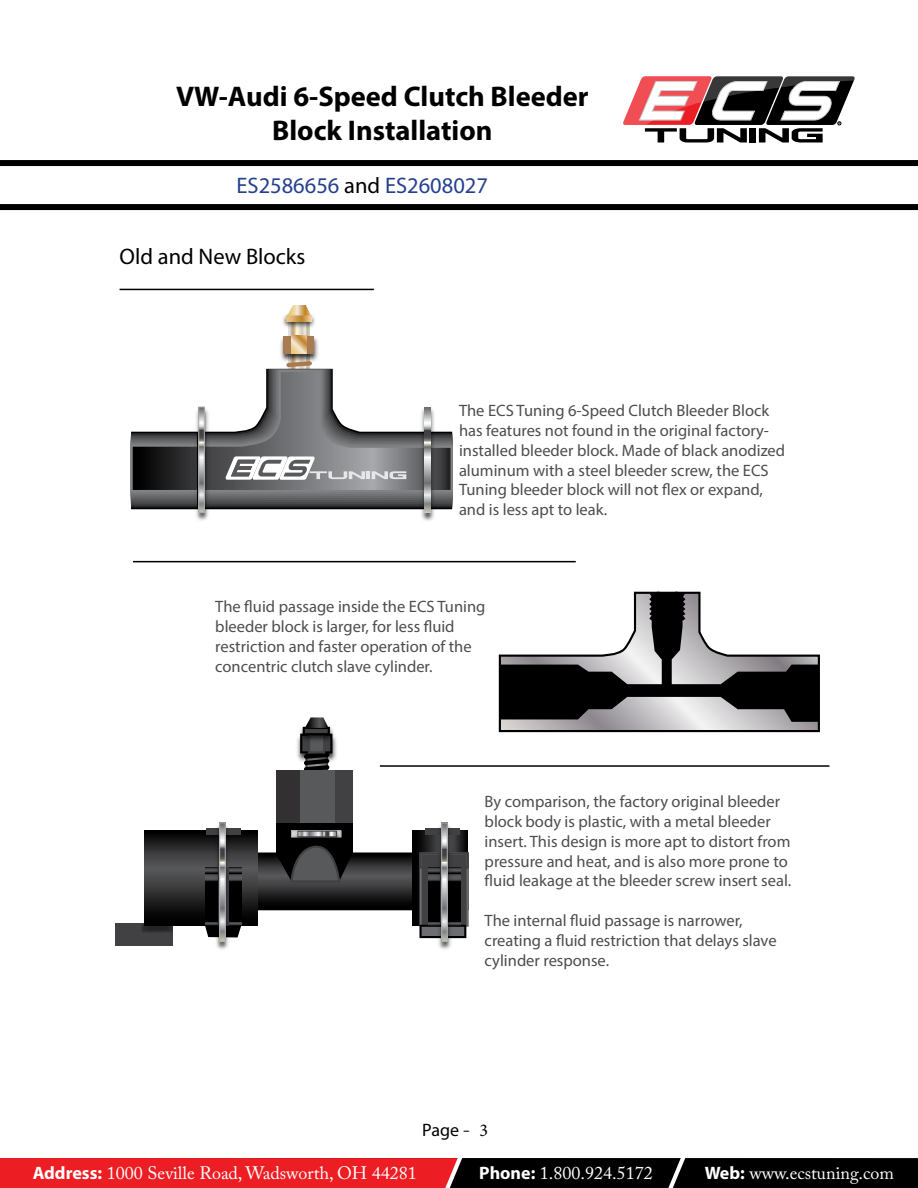
<style>
.page{position:relative;width:918px;height:1188px;background:#fff}
.page>*{position:absolute;margin:0;border:0;box-sizing:border-box;transform-origin:0 0}
.t1{font:700 28.5px/34.2px "Myriad Pro";color:#000;text-align:center}
.t2{font:22.5px "Myriad Pro";color:#25408f}
.t3{font:22.5px "Myriad Pro";color:#000}
.t4{font:18px "Adobe Caslon Pro";color:#fff}
.t5{font:18px "Myriad Pro";color:#000}
.t6{font:16.5px/19.8px "Myriad Pro";color:#4d4d4f}
.t7{font:700 2.55px "Helvetica Neue";color:#000}
.s1{color:#000}
.s2{font-family:"Adobe Caslon Pro"}
.s3{font-family:"Minion Pro"}
.s4{font-family:"Myriad Pro";font-weight:700}
</style>
<div class="page">
<svg style="left:0;top:1158px;width:918px;height:30px;background:#771114"></svg>
<div style="left:0;top:160px;width:918px;height:6px;background:#000"></div>
<div style="left:0;top:204px;width:918px;height:6px;background:#000"></div>
<svg style="left:623px;top:76px;width:232px;height:66px"></svg>
<svg style="left:498px;top:591px;width:322px;height:142px;background:#a2a0a2"></svg>
<svg style="left:500px;top:592px;width:319px;height:130px"></svg>
<svg style="left:289px;top:331px;width:20px;height:3px"></svg>
<img style="left:280px;top:334px;width:39px;height:25px">
<div style="left:284px;top:336px;width:30px;height:18px;background:#a97b50"></div>
<svg style="left:292px;top:336px;width:15px;height:18px"></svg>
<img style="left:282px;top:314px;width:33px;height:17px">
<svg style="left:286px;top:315px;width:25px;height:7px"></svg>
<svg style="left:287px;top:305px;width:24px;height:10px"></svg>
<svg style="left:130px;top:359px;width:323px;height:147px"></svg>
<img style="left:192px;top:405px;width:19px;height:116px">
<svg style="left:200px;top:409px;width:3px;height:102px"></svg>
<div style="left:198px;top:407px;width:7px;height:106px;border:1px solid #a7a9ac"></div>
<img style="left:418px;top:405px;width:19px;height:116px">
<svg style="left:425px;top:407px;width:5px;height:105px"></svg>
<div style="left:116px;top:924px;width:57px;height:22px;background:#414042"></div>
<svg style="left:304px;top:764px;width:26px;height:6px"></svg>
<img style="left:297px;top:740px;width:40px;height:24px">
<div style="left:301px;top:735px;width:30px;height:17px;background:#414042"></div>
<div style="left:300px;top:734px;width:32px;height:20px;border:2px solid #000"></div>
<div style="left:309px;top:735px;width:15px;height:17px;background:#58595b"></div>
<div style="left:308px;top:734px;width:17px;height:20px;border:2px solid #414042"></div>
<img style="left:297px;top:726px;width:39px;height:18px">
<div style="left:304px;top:728px;width:25px;height:6px;background:#414042"></div>
<div style="left:303px;top:727px;width:27px;height:8px;border:2px solid #000"></div>
<svg style="left:305px;top:717px;width:24px;height:11px"></svg>
<svg style="left:257px;top:856px;width:155px;height:51px;background:#2a2a2b"></svg>
<div style="left:145px;top:853px;width:324px;height:57px;border:2px solid #000"></div>
<svg style="left:412px;top:831px;width:56px;height:95px"></svg>
<svg style="left:144px;top:831px;width:113px;height:95px;background:#2b2b2c"></svg>
<div style="left:276px;top:770px;width:77px;height:84px;background:#000"></div>
<svg style="left:205px;top:867px;width:1px;height:59px"></svg>
<div style="left:421px;top:854px;width:47px;height:72px;background:#414042"></div>
<div style="left:419px;top:853px;width:50px;height:74px;border:2px solid #6d6e71"></div>
<div style="left:421px;top:926px;width:44px;height:11px;background:#6d6e71"></div>
<div style="left:419px;top:925px;width:47px;height:13px;border:2px solid #000"></div>
<div style="left:276px;top:770px;width:25px;height:53px;background:#333031"></div>
<div style="left:335px;top:770px;width:18px;height:53px;background:#414042"></div>
<div style="left:419px;top:853px;width:50px;height:16px;border:2px solid #414042"></div>
<svg style="left:276px;top:848px;width:77px;height:36px;background:#373739"></svg>
<div style="left:301px;top:770px;width:34px;height:53px;background:#58595b"></div>
<svg style="left:454px;top:867px;width:7px;height:59px"></svg>
<svg style="left:428px;top:867px;width:7px;height:59px"></svg>
<svg style="left:232px;top:867px;width:9px;height:59px"></svg>
<svg style="left:206px;top:867px;width:7px;height:59px"></svg>
<div style="left:206px;top:829px;width:35px;height:6px;background:#414042"></div>
<div style="left:426px;top:828px;width:34px;height:6px;background:#414042"></div>
<svg style="left:142px;top:924px;width:31px;height:8px"></svg>
<svg style="left:205px;top:926px;width:36px;height:11px"></svg>
<img style="left:213px;top:822px;width:19px;height:128px">
<svg style="left:221px;top:825px;width:3px;height:114px"></svg>
<div style="left:219px;top:823px;width:7px;height:118px;border:1px solid #a7a9ac"></div>
<img style="left:435px;top:822px;width:19px;height:128px">
<svg style="left:443px;top:825px;width:3px;height:115px"></svg>
<div style="left:441px;top:823px;width:7px;height:119px;border:1px solid #a7a9ac"></div>
<img style="left:291px;top:830px;width:51px;height:18px">
<svg style="left:300px;top:833px;width:35px;height:2px"></svg>
<div style="left:298px;top:831px;width:39px;height:6px;border:1px solid #414042"></div>
<hr style="left:133px;top:561px;width:443px;height:1px;background:#000">
<hr style="left:380px;top:765px;width:449px;height:2px;background:#000">
<hr style="left:120px;top:289px;width:254px;height:1px;background:#000">
<h1 class="t1" style="left:176px;top:78px;width:414px">VW-Audi 6-Speed Clutch Bleeder<br>Block Installation</h1>
<h2 class="t2" style="left:237px;top:171px;width:253px">ES2586656 <span class="s1">and</span> ES2608027</h2>
<h2 class="t3" style="left:120px;top:243px;width:187px">Old and New Blocks</h2>
<p class="t7" style="left:838px;top:121px;width:3px">R</p>
<p class="t6" style="left:459px;top:401px;width:328px">The ECS Tuning 6-Speed Clutch Bleeder Block has features not found in the original factory&shy;installed bleeder block. Made of black anodized aluminum with a steel bleeder screw, the ECS Tuning bleeder block will not flex or expand, and is less apt to leak.</p>
<p class="t6" style="left:215px;top:597px;width:272px">The fluid passage inside the ECS Tuning bleeder block is larger, for less fluid restriction and faster operation of the concentric clutch slave cylinder.</p>
<p class="t6" style="left:485px;top:792px;width:308px">By comparison, the factory original bleeder block body is plastic, with a metal bleeder insert. This design is more apt to distort from pressure and heat, and is also more prone to fluid leakage at the bleeder screw insert seal.</p>
<p class="t6" style="left:485px;top:910px;width:294px">The internal fluid passage is narrower, creating a fluid restriction that delays slave cylinder response.</p>
<p class="t5" style="left:422px;top:1119px;width:67px">Page <span class="s2">-</span> <span class="s3">3</span></p>
<p class="t4" style="left:33px;top:1162px;width:386px"><span class="s4">Address:</span> 1000 Seville Road, Wadsworth, OH 44281</p>
<p class="t4" style="left:479px;top:1162px;width:175px"><span class="s4">Phone:</span> 1.800.924.5172</p>
<p class="t4" style="left:705px;top:1162px;width:191px"><span class="s4">Web:</span> www.ecstuning.com</p>
</div>
